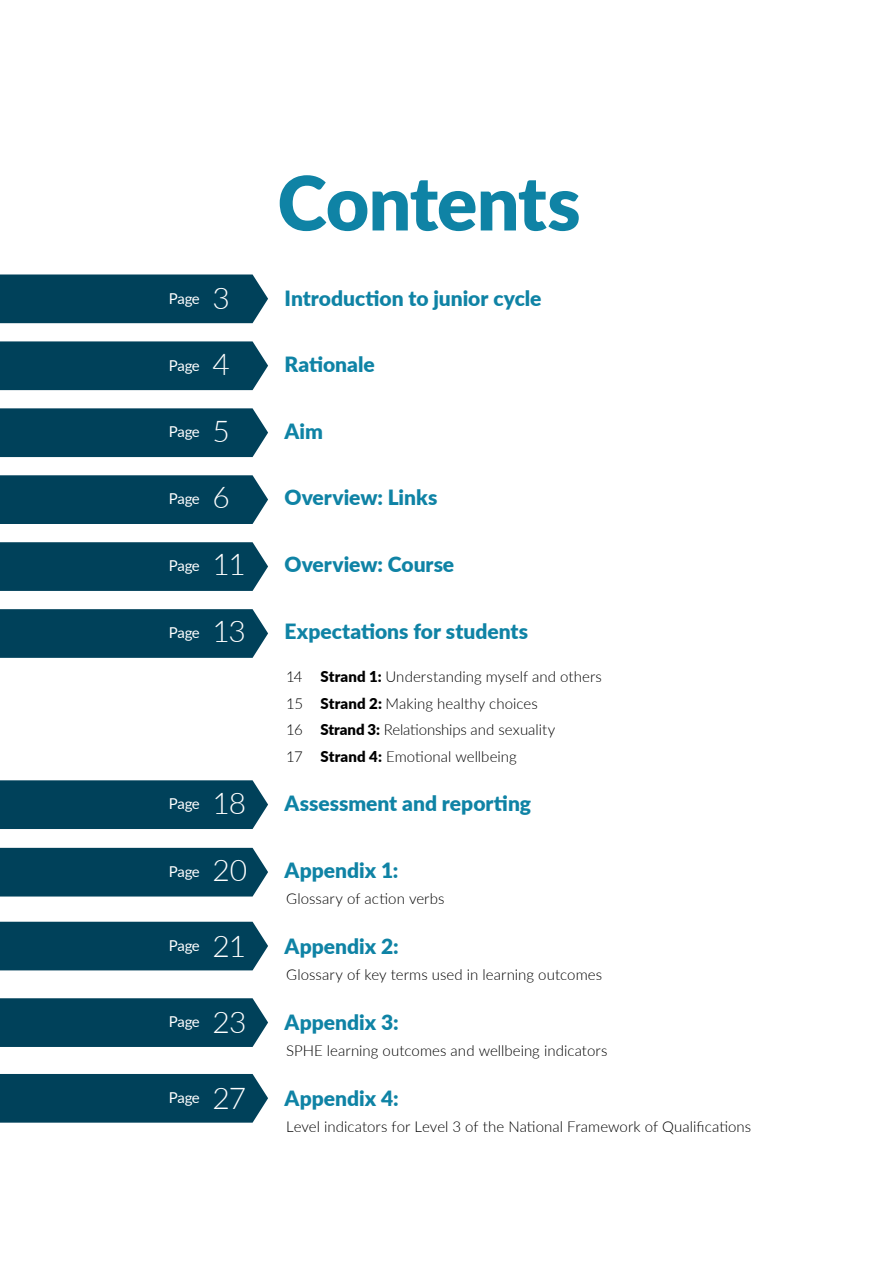
<style>
.page{position:relative;width:893px;height:1263px;background:#fff}
.page>*{position:absolute;margin:0;border:0;box-sizing:border-box;transform-origin:0 0}
.t1{font:900 75px "Lato";letter-spacing:-.01em;color:#0f83a5}
.t2{font:300 30px "Lato";letter-spacing:-.04em;color:#fff}
.t3{font:900 21px "Lato";color:#0f83a5}
.t4{font:300 15px/26.5px "Lato";color:#000}
.t5{font:15px "Lato";letter-spacing:-.025em;color:#fff}
.s1{font-weight:900}
.s2{font-weight:300;font-size:30px;color:#fff}
</style>
<div class="page">
<div style="left:0;top:274px;width:268px;height:49px;background:#00415a"></div>
<div style="left:0;top:341px;width:268px;height:49px;background:#00415a"></div>
<div style="left:0;top:408px;width:268px;height:49px;background:#00415a"></div>
<div style="left:0;top:475px;width:268px;height:49px;background:#00415a"></div>
<div style="left:0;top:542px;width:268px;height:49px;background:#00415a"></div>
<div style="left:0;top:609px;width:268px;height:49px;background:#00415a"></div>
<div style="left:0;top:780px;width:268px;height:49px;background:#00415a"></div>
<div style="left:0;top:848px;width:268px;height:48px;background:#00415a"></div>
<div style="left:0;top:922px;width:268px;height:48px;background:#00415a"></div>
<div style="left:0;top:998px;width:268px;height:49px;background:#00415a"></div>
<div style="left:0;top:1074px;width:268px;height:49px;background:#00415a"></div>
<h1 class="t1" style="left:277px;top:147px;width:305px">Contents</h1>
<p class="t5" style="left:169px;top:287px;width:32px">Page</p>
<h2 class="t2" style="left:213px;top:277px;width:19px">3</h2>
<h3 class="t3" style="left:285px;top:282px;width:258px">Introduction to junior cycle</h3>
<p class="t5" style="left:169px;top:354px;width:32px">Page</p>
<h2 class="t2" style="left:213px;top:344px;width:19px">4</h2>
<h3 class="t3" style="left:285px;top:349px;width:92px">Rationale</h3>
<p class="t5" style="left:169px;top:421px;width:32px">Page</p>
<h2 class="t2" style="left:213px;top:410px;width:19px">5</h2>
<h3 class="t3" style="left:285px;top:415px;width:40px">Aim</h3>
<p class="t5" style="left:169px;top:488px;width:32px">Page</p>
<h2 class="t2" style="left:213px;top:477px;width:19px">6</h2>
<h3 class="t3" style="left:285px;top:482px;width:154px">Overview: Links</h3>
<p class="t5" style="left:169px;top:555px;width:32px">Page</p>
<h2 class="t2" style="left:213px;top:543px;width:35px">11</h2>
<h3 class="t3" style="left:285px;top:548px;width:171px">Overview: Course</h3>
<p class="t5" style="left:169px;top:622px;width:32px">Page</p>
<p class="t5" style="left:169px;top:793px;width:32px">Page</p>
<h2 class="t2" style="left:213px;top:610px;width:35px">13</h2>
<h3 class="t3" style="left:285px;top:615px;width:245px">Expectations for students</h3>
<p class="t4" style="left:286px;top:663px;width:317px">14 <span class="s1">Strand 1:</span> Understanding myself and others 15 <span class="s1">Strand 2:</span> Making healthy choices<br>16 <span class="s1">Strand 3:</span> Relationships and sexuality<br>17 <span class="s1">Strand 4:</span> Emotional wellbeing</p>
<h2 class="t2" style="left:213px;top:782px;width:35px">18</h2>
<h3 class="t3" style="left:285px;top:788px;width:248px">Assessment and reporting</h3>
<p class="t5" style="left:169px;top:861px;width:32px">Page</p>
<p class="t5" style="left:169px;top:935px;width:32px">Page</p>
<p class="t5" style="left:169px;top:1011px;width:32px">Page</p>
<p class="t5" style="left:169px;top:1087px;width:32px">Page</p>
<h3 class="t3" style="left:213px;top:854px;width:187px"><span class="s2">20</span> Appendix 1:</h3>
<p class="t4" style="left:286px;top:885px;width:160px">Glossary of action verbs</p>
<h2 class="t2" style="left:213px;top:925px;width:35px">21</h2>
<h3 class="t3" style="left:285px;top:930px;width:116px">Appendix 2:</h3>
<p class="t4" style="left:286px;top:961px;width:318px">Glossary of key terms used in learning outcomes</p>
<h2 class="t2" style="left:213px;top:1001px;width:36px">23</h2>
<h3 class="t3" style="left:285px;top:1006px;width:116px">Appendix 3:</h3>
<p class="t4" style="left:286px;top:1037px;width:323px">SPHE learning outcomes and wellbeing indicators</p>
<h2 class="t2" style="left:213px;top:1077px;width:35px">27</h2>
<h3 class="t3" style="left:285px;top:1082px;width:116px">Appendix 4:</h3>
<p class="t4" style="left:286px;top:1113px;width:467px">Level indicators for Level 3 of the National Framework of Qualifications</p>
</div>
